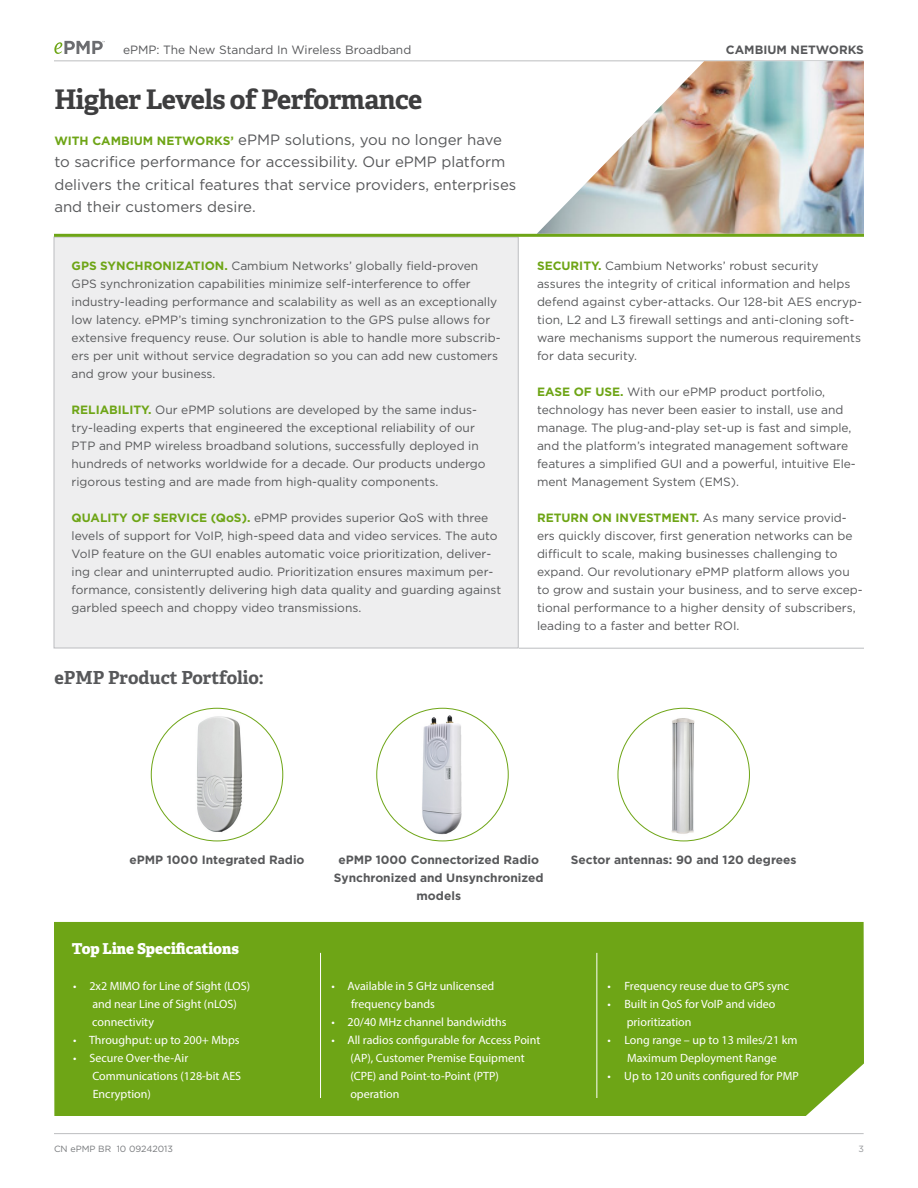
<style>
.page{position:relative;width:918px;height:1188px;background:#fff}
.page>*{position:absolute;margin:0;border:0;box-sizing:border-box;transform-origin:0 0}
.Main_Title{font:700 27px "Adelle";letter-spacing:-.02em;color:#3e3e3f}
.Sub_Heading{font:700 18px "Adelle";color:#57585a}
.Lead_In{font:15px/22.5px "Gotham";color:#57585a}
.Sub_Heading_Small{font:800 15px "Adelle";letter-spacing:-.005em;color:#fff}
.Body_Copy{font:12px/18px "Gotham";color:#57585a}
.t1{font:12px/18px "Myriad Pro";color:#fff}
.Body_Copy-2{font:700 12px/18px "Gotham";color:#57585a;text-align:center}
.t2{font:9px "Gotham";color:#76787b}
.t3{font:9px "Gotham";color:#939598}
.s1{font-weight:700;font-size:12px;color:#6ea516}
.s2{font-weight:700;color:#6ea516}
</style>
<div class="page">
<svg style="left:54px;top:41px;width:51px;height:13px"></svg>
<hr style="left:54px;top:60px;width:810px;height:1px;background:#bcbdc0">
<div style="left:54px;top:237px;width:464px;height:411px;background:#eeeeef;border:1px solid #bcbdc0"></div>
<hr style="left:54px;top:1133px;width:810px;height:1px;background:#bcbdc0">
<div style="left:54px;top:922px;width:810px;height:194px;background:#6ea516"></div>
<hr style="left:320px;top:953px;width:1px;height:145px;background:#fff">
<hr style="left:597px;top:953px;width:1px;height:145px;background:#fff">
<img style="left:162px;top:708px;width:121px;height:133px">
<img style="left:377px;top:708px;width:131px;height:133px">
<img style="left:637px;top:708px;width:94px;height:133px">
<hr style="left:519px;top:648px;width:345px;height:1px;background:#bcbdc0">
<img style="left:537px;top:61px;width:327px;height:173px">
<hr style="left:54px;top:234px;width:810px;height:3px;background:#6ea516">
<p class="Body_Copy" style="left:123px;top:41px;width:290px">ePMP: The New Standard In Wireless Broadband</p>
<p class="Main_Title" style="left:54px;top:82px;width:369px">Higher Levels of Performance</p>
<p class="Lead_In" style="left:54px;top:128px;width:464px"><span class="s1">WITH CAMBIUM NETWORKS’</span> ePMP solutions, you no longer have to sacrifice performance for accessibility. Our ePMP platform delivers the critical features that service providers, enterprises and their customers desire.</p>
<p class="Body_Copy" style="left:72px;top:257px;width:431px"><span class="s2">GPS SYNCHRONIZATION.</span> Cambium Networks’ globally field-proven GPS synchronization capabilities minimize self-interference to offer industry-leading performance and scalability as well as an exceptionally low latency. ePMP’s timing synchronization to the GPS pulse allows for extensive frequency reuse. Our solution is able to handle more subscrib&shy;ers per unit without service degradation so you can add new customers and grow your business.</p>
<p class="Body_Copy" style="left:72px;top:401px;width:416px"><span class="s2">RELIABILITY.</span> Our ePMP solutions are developed by the same indus&shy;try-leading experts that engineered the exceptional reliability of our PTP and PMP wireless broadband solutions, successfully deployed in hundreds of networks worldwide for a decade. Our products undergo rigorous testing and are made from high-quality components.</p>
<p class="Body_Copy" style="left:72px;top:509px;width:431px"><span class="s2">QUALITY OF SERVICE (QoS).</span> ePMP provides superior QoS with three levels of support for VoIP, high-speed data and video services. The auto VoIP feature on the GUI enables automatic voice prioritization, deliver&shy;ing clear and uninterrupted audio. Prioritization ensures maximum per&shy;formance, consistently delivering high data quality and guarding against garbled speech and choppy video transmissions.</p>
<p class="Sub_Heading" style="left:54px;top:666px;width:211px">ePMP Product Portfolio:</p>
<p class="Body_Copy-2" style="left:726px;top:40px;width:140px">CAMBIUM NETWORKS</p>
<p class="Body_Copy" style="left:537px;top:257px;width:327px"><span class="s2">SECURITY.</span> Cambium Networks’ robust security assures the integrity of critical information and helps defend against cyber-attacks. Our 128-bit AES encryp&shy;tion, L2 and L3 firewall settings and anti-cloning soft&shy;ware mechanisms support the numerous requirements for data security.</p>
<p class="Body_Copy" style="left:537px;top:383px;width:320px"><span class="s2">EASE OF USE.</span> With our ePMP product portfolio, technology has never been easier to install, use and manage. The plug-and-play set-up is fast and simple, and the platform’s integrated management software features a simplified GUI and a powerful, intuitive Ele&shy;ment Management System (EMS).</p>
<p class="Body_Copy" style="left:537px;top:509px;width:327px"><span class="s2">RETURN ON INVESTMENT.</span> As many service provid&shy;ers quickly discover, first generation networks can be difficult to scale, making businesses challenging to expand. Our revolutionary ePMP platform allows you to grow and sustain your business, and to serve excep&shy;tional performance to a higher density of subscribers, leading to a faster and better ROI.</p>
<p class="Body_Copy-2" style="left:129px;top:850px;width:177px">ePMP 1000 Integrated Radio</p>
<p class="Body_Copy-2" style="left:334px;top:850px;width:211px">ePMP 1000 Connectorized Radio<br>Synchronized and Unsynchronized models</p>
<p class="Body_Copy-2" style="left:571px;top:850px;width:227px">Sector antennas: 90 and 120 degrees</p>
<p class="Sub_Heading_Small" style="left:72px;top:939px;width:169px">Top Line Specifications</p>
<p class="t1" style="left:92px;top:977px;width:160px;text-indent:-19px">• 2x2 MIMO for Line of Sight (LOS) and near Line of Sight (nLOS) connectivity</p>
<p class="t1" style="left:73px;top:1031px;width:168px">• Throughput: up to 200+ Mbps</p>
<p class="t1" style="left:92px;top:1049px;width:150px;text-indent:-19px">• Secure Over-the-Air<br>Communications (128-bit AES<br>Encryption)</p>
<p class="t2" style="left:54px;top:1144px;width:120px">CN ePMP BR 10 09242013</p>
<p class="t1" style="left:351px;top:977px;width:145px;text-indent:-20px">• Available in 5 GHz unlicensed frequency bands</p>
<p class="t1" style="left:331px;top:1013px;width:177px">• 20/40 MHz channel bandwidths</p>
<p class="t1" style="left:350px;top:1031px;width:191px;text-indent:-19px">• All radios configurable for Access Point (AP), Customer Premise Equipment (CPE) and Point-to-Point (PTP) operation</p>
<p class="t1" style="left:608px;top:977px;width:183px">• Frequency reuse due to GPS sync</p>
<p class="t1" style="left:627px;top:995px;width:150px;text-indent:-19px">• Built in QoS for VoIP and video prioritization</p>
<p class="t1" style="left:608px;top:1031px;width:192px;text-align:center">• Long range – up to 13 miles/21 km<br>Maximum Deployment Range</p>
<p class="t1" style="left:608px;top:1067px;width:193px">• Up to 120 units configured for PMP</p>
<p class="t3" style="left:858px;top:1144px;width:7px">3</p>
</div>
